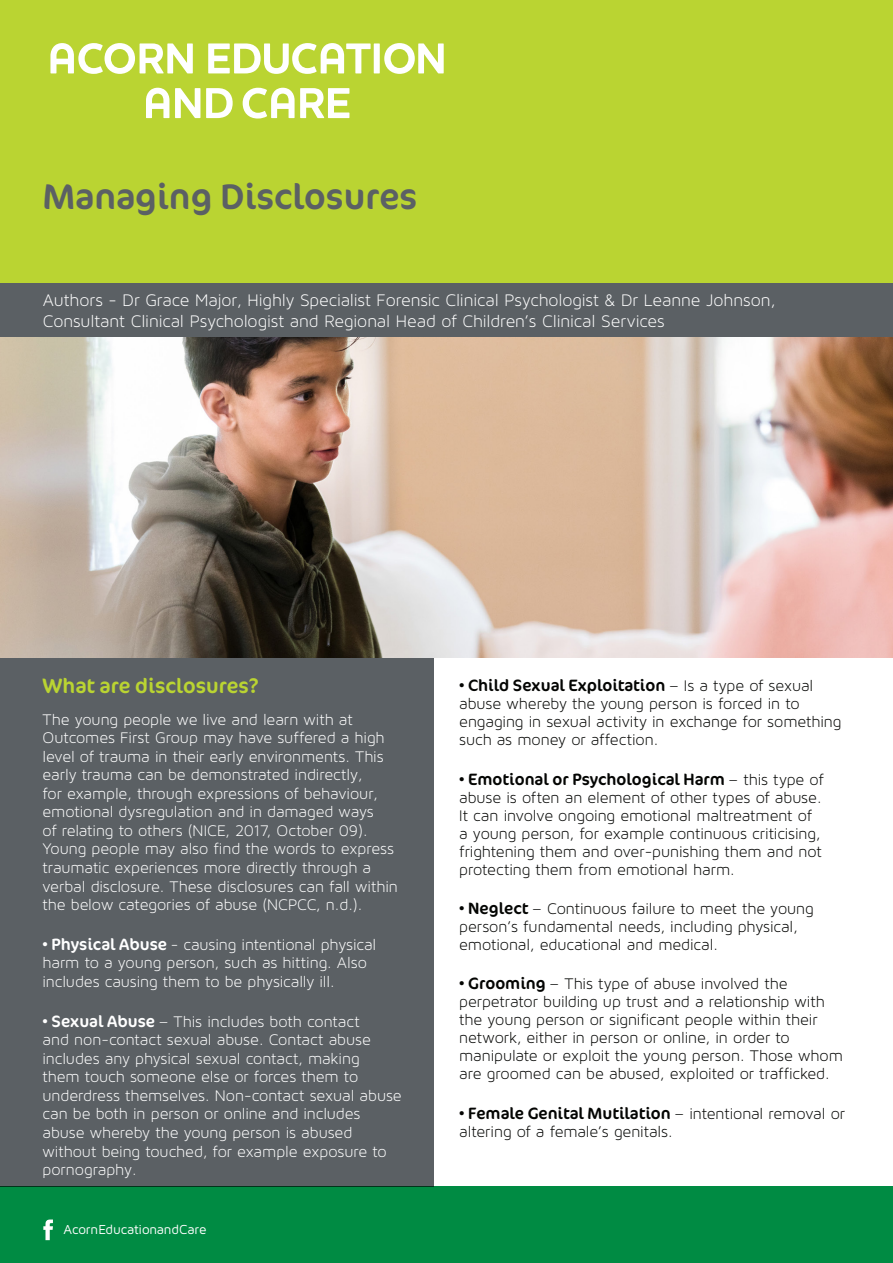
<style>
.page{position:relative;width:893px;height:1263px;background:#fff}
.page>*{position:absolute;margin:0;border:0;box-sizing:border-box;transform-origin:0 0}
.t1{font:36px "Cocon";color:#5b6064}
.Paragraph_Style_1{font:21px "Cocon";color:#bad432}
.t2{font:18px/21.6px "Maven Pro Light 300";letter-spacing:-.005em;color:#fff}
.Paragraph_Style_2{font:16.5px/18px "Maven Pro Light 300";letter-spacing:-.005em;color:#040503}
.White_text_heading{font:16.5px/18.6px "Maven Pro Light 300";letter-spacing:-.005em;color:#fff}
.Paragraph_Style_2-2{font:16.5px/18.6px "Maven Pro Light 300";letter-spacing:-.005em;color:#fff}
.Basic_body_-_grey{font:13.5px "Maven Pro";letter-spacing:-.01em;color:#fff}
.s1{font-family:"Cocon"}
</style>
<div class="page">
<div style="left:0;top:334px;width:434px;height:852px;background:#5b6064"></div>
<div style="left:0;top:282px;width:893px;height:58px;background:#5b6064"></div>
<div style="left:0;top:0;width:893px;height:282px;background:#bad432"></div>
<img style="left:0;top:338px;width:893px;height:320px">
<svg style="left:146px;top:88px;width:23px;height:30px"></svg>
<svg style="left:175px;top:88px;width:25px;height:30px"></svg>
<svg style="left:206px;top:88px;width:27px;height:30px"></svg>
<svg style="left:243px;top:88px;width:106px;height:31px"></svg>
<svg style="left:50px;top:43px;width:143px;height:31px"></svg>
<svg style="left:208px;top:43px;width:163px;height:31px"></svg>
<div style="left:374px;top:43px;width:6px;height:30px;background:#fff"></div>
<svg style="left:384px;top:43px;width:60px;height:31px"></svg>
<div style="left:0;top:1186px;width:893px;height:77px;background:#008b43"></div>
<svg style="left:43px;top:1219px;width:10px;height:21px"></svg>
<p class="t1" style="left:43px;top:174px;width:376px">Managing Disclosures</p>
<p class="t2" style="left:43px;top:289px;width:734px">Authors - Dr Grace Major, Highly Specialist Forensic Clinical Psychologist &amp; Dr Leanne Johnson,<br>Consultant Clinical Psychologist and Regional Head of Children’s Clinical Services</p>
<p class="Paragraph_Style_1" style="left:43px;top:673px;width:218px">What are disclosures?</p>
<p class="White_text_heading" style="left:43px;top:710px;width:357px">The young people we live and learn with at Outcomes First Group may have suffered a high level of trauma in their early environments. This early trauma can be demonstrated indirectly,<br>for example, through expressions of behaviour, emotional dysregulation and in damaged ways<br>of relating to others (NICE, 2017, October 09).<br>Young people may also find the words to express traumatic experiences more directly through a verbal disclosure. These disclosures can fall within the below categories of abuse (NCPCC, n.d.).</p>
<p class="Paragraph_Style_2-2" style="left:43px;top:935px;width:335px"><span class="s1">• Physical Abuse</span> - causing intentional physical harm to a young person, such as hitting. Also includes causing them to be physically ill.</p>
<p class="Paragraph_Style_2-2" style="left:43px;top:1012px;width:361px"><span class="s1">• Sexual Abuse</span> – This includes both contact<br>and non-contact sexual abuse. Contact abuse includes any physical sexual contact, making<br>them touch someone else or forces them to underdress themselves. Non-contact sexual abuse can be both in person or online and includes abuse whereby the young person is abused without being touched, for example exposure to pornography.</p>
<p class="Basic_body_-_grey" style="left:63px;top:1221px;width:145px">AcornEducationandCare</p>
<p class="Paragraph_Style_2" style="left:459px;top:677px;width:384px"><span class="s1">• Child Sexual Exploitation</span> – Is a type of sexual abuse whereby the young person is forced in to engaging in sexual activity in exchange for something such as money or affection.</p>
<p class="Paragraph_Style_2" style="left:459px;top:770px;width:366px"><span class="s1">• Emotional or Psychological Harm</span> – this type of abuse is often an element of other types of abuse.<br>It can involve ongoing emotional maltreatment of a young person, for example continuous criticising, frightening them and over-punishing them and not protecting them from emotional harm.</p>
<p class="Paragraph_Style_2" style="left:459px;top:899px;width:356px"><span class="s1">• Neglect</span> – Continuous failure to meet the young person’s fundamental needs, including physical, emotional, educational and medical.</p>
<p class="Paragraph_Style_2" style="left:459px;top:975px;width:385px"><span class="s1">• Grooming</span> – This type of abuse involved the perpetrator building up trust and a relationship with the young person or significant people within their network, either in person or online, in order to manipulate or exploit the young person. Those whom are groomed can be abused, exploited or trafficked.</p>
<p class="Paragraph_Style_2" style="left:459px;top:1104px;width:387px"><span class="s1">• Female Genital Mutilation</span> – intentional removal or altering of a female’s genitals.</p>
</div>
